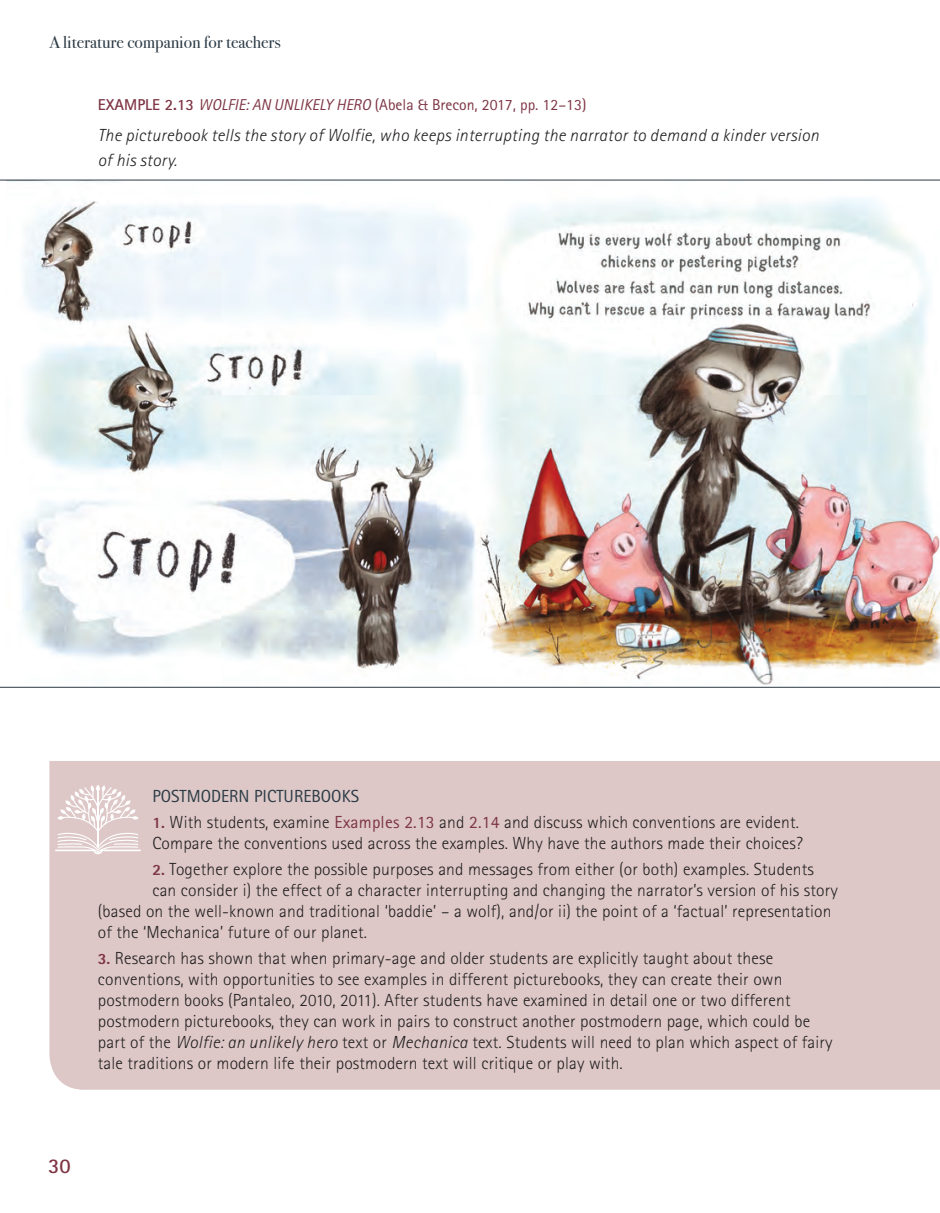
<style>
.page{position:relative;width:940px;height:1213px;background:#fff}
.page>*{position:absolute;margin:0;border:0;box-sizing:border-box;transform-origin:0 0}
.t1{font:700 21px "Rotis Sans Serif";color:#7e3544}
.t2{font:300 17.5px/21px "Rotis Sans Serif";letter-spacing:.01em;color:#231f20}
.t3{font:italic 300 17.5px/25.2px "Rotis Sans Serif";letter-spacing:.02em;color:#231f20}
.t4{font:17.5px "Bodoni Svty Two OSITCTT";color:#2b3a45}
.t5{font:17.5px "Rotis Sans Serif";color:#2b3a45}
.t6{font:15.75px "Rotis Sans Serif";color:#7e3544}
.s1{font-weight:700}
.s2{font-style:italic}
.s3{font-weight:800;font-size:15.75px;color:#7e3544}
.s4{font-weight:400;color:#7e3544}
</style>
<div class="page">
<div style="left:49px;top:761px;width:891px;height:328px;background:#ddc8c7"></div>
<hr style="left:101px;top:849px;width:40px;height:2px;background:#fff">
<hr style="left:55px;top:849px;width:40px;height:2px;background:#fff">
<svg style="left:57px;top:785px;width:81px;height:69px"></svg>
<img style="left:0;top:180px;width:940px;height:507px">
<p class="t4" style="left:49px;top:32px;width:233px">A literature companion for teachers</p>
<p class="t6" style="left:98px;top:96px;width:490px"><span class="s1">EXAMPLE 2.13</span> <span class="s2">WOLFIE: AN UNLIKELY HERO</span> (Abela &amp; Brecon, 2017, pp. 12–13)</p>
<p class="t3" style="left:98px;top:123px;width:722px">The picturebook tells the story of Wolfie, who keeps interrupting the narrator to demand a kinder version of his story.</p>
<p class="t5" style="left:152px;top:786px;width:208px">POSTMODERN PICTUREBOOKS</p>
<p class="t2" style="left:152px;top:812px;width:652px"><span class="s3">1.</span> With students, examine <span class="s4">Examples 2.13</span> and <span class="s4">2.14</span> and discuss which conventions are evident.<br>Compare the conventions used across the examples. Why have the authors made their choices?</p>
<p class="t2" style="left:152px;top:859px;width:663px"><span class="s3">2.</span> Together explore the possible purposes and messages from either (or both) examples. Students</p>
<p class="t2" style="left:152px;top:880px;width:687px">can consider i) the effect of a character interrupting and changing the narrator’s version of his story</p>
<p class="t2" style="left:98px;top:901px;width:735px">(based on the well-known and traditional ‘baddie’ – a wolf), and/or ii) the point of a ‘factual’ representation</p>
<p class="t2" style="left:98px;top:922px;width:271px">of the ‘Mechanica’ future of our planet.</p>
<p class="t2" style="left:98px;top:948px;width:736px"><span class="s3">3.</span> Research has shown that when primary-age and older students are explicitly taught about these conventions, with opportunities to see examples in different picturebooks, they can create their own postmodern books (Pantaleo, 2010, 2011). After students have examined in detail one or two different postmodern picturebooks, they can work in pairs to construct another postmodern page, which could be part of the <span class="s2">Wolfie: an unlikely hero</span> text or <span class="s2">Mechanica</span> text. Students will need to plan which aspect of fairy tale traditions or modern life their postmodern text will critique or play with.</p>
<p class="t1" style="left:48px;top:1152px;width:24px">30</p>
</div>
